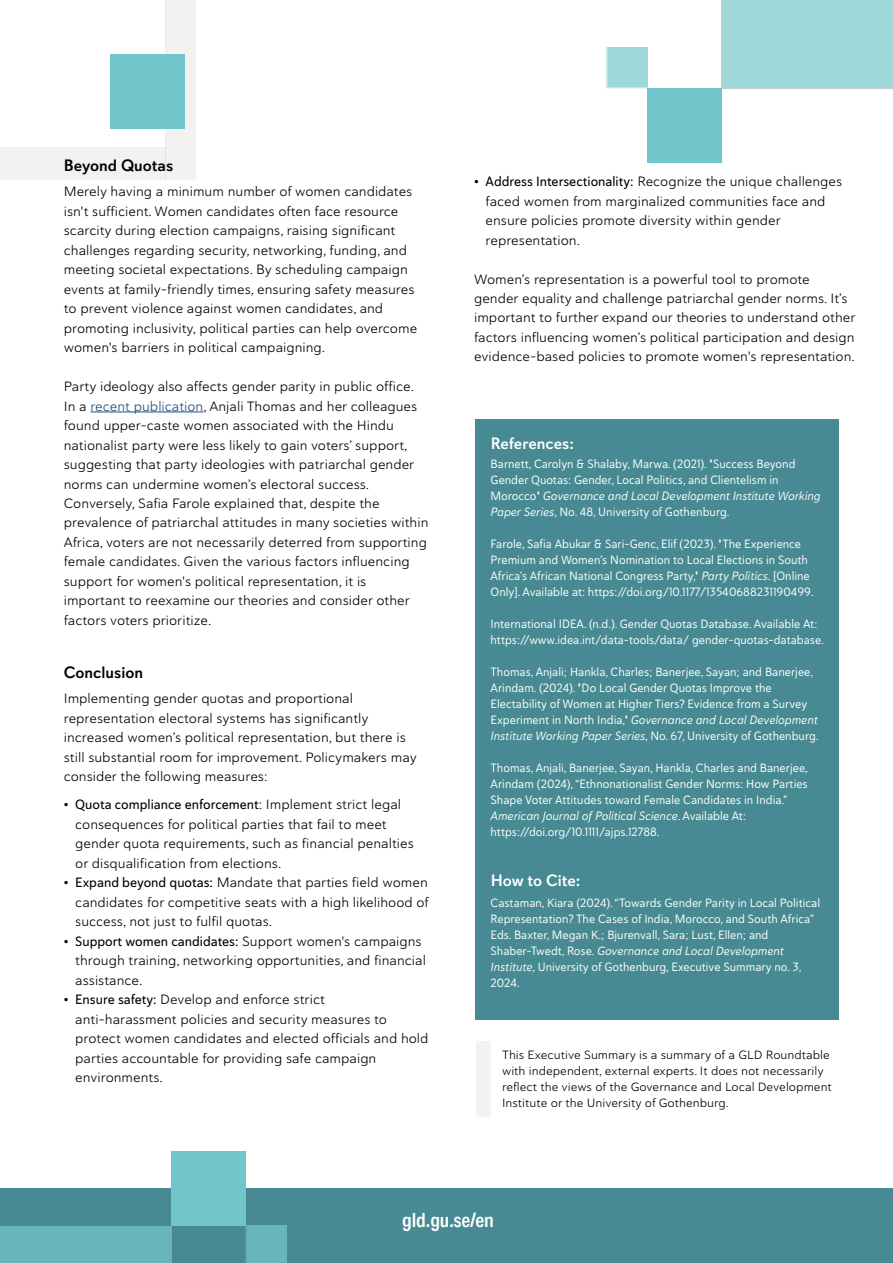
<style>
.page{position:relative;width:893px;height:1263px;background:#fff}
.page>*{position:absolute;margin:0;border:0;box-sizing:border-box;transform-origin:0 0}
.t1{font:600 19.5px "Aktiv Grotesk Cd";color:#fff}
.t2{font:500 16.5px "Davis Sans";color:#000}
.t3{font:500 16.5px "Davis Sans";letter-spacing:-.005em;color:#fff}
.t4{font:13.5px/19.5px "Haboro Soft Ext Boo";color:#000}
.t5{font:13.5px "Haboro Soft Nor Med";color:#000}
.t6{font:12px/16px "Haboro Soft Nor Reg";color:#fff}
.t7{font:12px "Haboro Soft Nor Reg It";color:#fff}
.t8{font:12px/16px "Haboro Soft Ext Boo";color:#000}
.s1{color:#1d4a7a}
.s2{font-family:"Times New Roman"}
.s3{font-family:"Haboro Soft Ext Boo"}
.s4{font-family:"Haboro Soft Nor Med"}
.s5{font-family:"Haboro Soft Nor Reg"}
.s6{font-family:"Haboro Soft Nor Reg It"}
</style>
<div class="page">
<div style="left:0;top:1188px;width:893px;height:75px;background:#478a93"></div>
<div style="left:0;top:1225px;width:172px;height:38px;background:#68b5ba"></div>
<div style="left:171px;top:1151px;width:75px;height:74px;background:#71c6cb"></div>
<div style="left:245px;top:1225px;width:41px;height:38px;background:#68b5ba"></div>
<div style="left:721px;top:0;width:172px;height:89px;background:#a0d8da"></div>
<div style="left:647px;top:89px;width:75px;height:74px;background:#71c6cb"></div>
<img style="left:607px;top:48px;width:41px;height:41px">
<div style="left:111px;top:54px;width:74px;height:74px;background:#71c6cb"></div>
<div style="left:476px;top:419px;width:363px;height:601px;background:#478a93"></div>
<hr style="left:90px;top:412px;width:113px;height:1px;background:#1d4a7a">
<p class="t2" style="left:64px;top:155px;width:111px">Beyond Quotas</p>
<p class="t4" style="left:64px;top:182px;width:355px">Merely having a minimum number of women candidates isn't sufficient. Women candidates often face resource scarcity during election campaigns, raising significant challenges regarding security, networking, funding, and meeting societal expectations. By scheduling campaign events at family-friendly times, ensuring safety measures to prevent violence against women candidates, and promoting inclusivity, political parties can help overcome women's barriers in political campaigning.</p>
<p class="t4" style="left:64px;top:376px;width:366px">Party ideology also affects gender parity in public office.<br>In a <span class="s1">recent publication</span>, Anjali Thomas and her colleagues found upper-caste women associated with the Hindu nationalist party were less likely to gain voters’ support, suggesting that party ideologies with patriarchal gender norms can undermine women’s electoral success.<br>Conversely, Safia Farole explained that, despite the prevalence of patriarchal attitudes in many societies within Africa, voters are not necessarily deterred from supporting female candidates. Given the various factors influencing support for women's political representation, it is important to reexamine our theories and consider other factors voters prioritize.</p>
<p class="t2" style="left:64px;top:663px;width:81px">Conclusion</p>
<p class="t4" style="left:64px;top:689px;width:354px">Implementing gender quotas and proportional representation electoral systems has significantly increased women’s political representation, but there is still substantial room for improvement. Policymakers may consider the following measures:</p>
<p class="t5" style="left:64px;top:796px;width:339px"><span class="s2">•</span> Quota compliance enforcement<span class="s3">: Implement strict legal</span></p>
<p class="t4" style="left:75px;top:814px;width:340px">consequences for political parties that fail to meet gender quota requirements, such as financial penalties or disqualification from elections.</p>
<p class="t4" style="left:75px;top:873px;width:355px;text-align:justify;text-indent:-11px"><span class="s2">•</span> <span class="s4">Expand beyond quotas:</span> Mandate that parties field women candidates for competitive seats with a high likelihood of success, not just to fulfil quotas.</p>
<p class="t5" style="left:64px;top:932px;width:359px"><span class="s2">•</span> Support women candidates: <span class="s3">Support women's campaigns</span></p>
<p class="t4" style="left:75px;top:950px;width:352px">through training, networking opportunities, and financial assistance.</p>
<p class="t4" style="left:75px;top:989px;width:355px;text-indent:-11px"><span class="s2">•</span> <span class="s4">Ensure safety:</span> Develop and enforce strict anti-harassment policies and security measures to protect women candidates and elected officials and hold parties accountable for providing safe campaign environments.</p>
<p class="t4" style="left:486px;top:172px;width:358px;text-indent:-11px"><span class="s2">•</span> <span class="s4">Address Intersectionality:</span> Recognize the unique challenges faced women from marginalized communities face and ensure policies promote diversity within gender representation.</p>
<p class="t4" style="left:474px;top:269px;width:383px">Women’s representation is a powerful tool to promote gender equality and challenge patriarchal gender norms. It’s important to further expand our theories to understand other factors influencing women’s political participation and design evidence-based policies to promote women's representation.</p>
<p class="t3" style="left:491px;top:434px;width:85px">References:</p>
<p class="t6" style="left:491px;top:456px;width:306px">Barnett, Carolyn &amp; Shalaby, Marwa. (2021). "Success Beyond<br>Gender Quotas: Gender, Local Politics, and Clientelism in</p>
<p class="t7" style="left:491px;top:488px;width:332px"><span class="s5">Morocco"</span> Governance and Local Development Institute Working</p>
<p class="t6" style="left:491px;top:504px;width:241px"><span class="s6">Paper Series</span>, No. 48, University of Gothenburg.</p>
<p class="t6" style="left:491px;top:536px;width:325px">Farole, Safia Abukar &amp; Sari-Genc, Elif (2023). "The Experience Premium and Women’s Nomination to Local Elections in South Africa’s African National Congress Party," <span class="s6">Party Politics</span>. [Online Only]. Available at: https://doi.org/10.1177/13540688231190499.</p>
<p class="t6" style="left:491px;top:616px;width:335px">International IDEA. (n.d.). Gender Quotas Database. Available At: https://www.idea.int/data-tools/data/ gender-quotas-database.</p>
<p class="t6" style="left:491px;top:664px;width:324px">Thomas, Anjali; Hankla, Charles; Banerjee, Sayan; and Banerjee,<br>Arindam. (2024). "Do Local Gender Quotas Improve the<br>Electability of Women at Higher Tiers? Evidence from a Survey</p>
<p class="t7" style="left:491px;top:712px;width:329px"><span class="s5">Experiment in North India,"</span> Governance and Local Development</p>
<p class="t6" style="left:491px;top:728px;width:330px"><span class="s6">Institute Working Paper Series</span>, No. 67, University of Gothenburg.</p>
<p class="t6" style="left:491px;top:760px;width:319px;text-align:justify">Thomas, Anjali, Banerjee, Sayan, Hankla, Charles and Banerjee, Arindam (2024), “Ethnonationalist Gender Norms: How Parties Shape Voter Attitudes toward Female Candidates in India.”</p>
<p class="t7" style="left:491px;top:808px;width:257px">American Journal of Political Science<span class="s5">. Available At:</span></p>
<p class="t6" style="left:491px;top:824px;width:171px">https://doi.org/10.1111/ajps.12788.</p>
<p class="t3" style="left:491px;top:871px;width:91px">How to Cite:</p>
<p class="t6" style="left:491px;top:895px;width:331px">Castaman, Kiara (2024). “Towards Gender Parity in Local Political<br>Representation? The Cases of India, Morocco, and South Africa”<br>Eds. Baxter, Megan K.; Bjurenvall, Sara; Lust, Ellen; and</p>
<p class="t7" style="left:491px;top:943px;width:295px"><span class="s5">Shaber-Twedt, Rose.</span> Governance and Local Development</p>
<p class="t6" style="left:491px;top:959px;width:313px"><span class="s6">Institute</span>, University of Gothenburg, Executive Summary no. 3,<br>2024.</p>
<p class="t8" style="left:502px;top:1047px;width:331px">This Executive Summary is a summary of a GLD Roundtable with independent, external experts. It does not necessarily reflect the views of the Governance and Local Development Institute or the University of Gothenburg.</p>
<h1 class="t1" style="left:402px;top:1208px;width:93px">gld.gu.se/en</h1>
</div>
